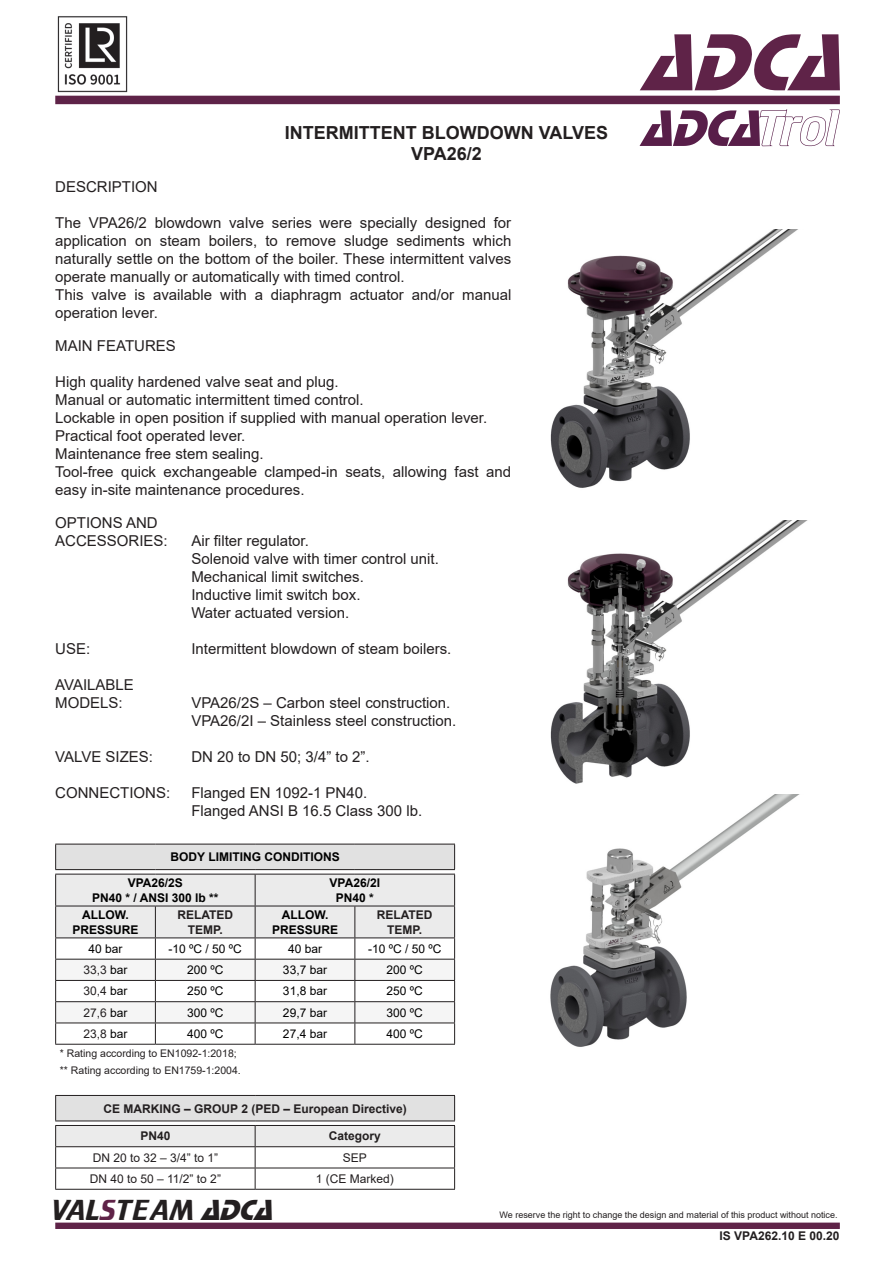
<style>
.page{position:relative;width:893px;height:1263px;background:#fff}
.page>*{position:absolute;margin:0;border:0;box-sizing:border-box;transform-origin:0 0}
.t1{font:italic 84px "Stop D";color:#5f2348}
.t2{font:30px "Trekker";color:#231f20}
.t3{font:700 18px "Arial";color:#231f20}
.t4{font:15px/18px "Arial";color:#231f20}
.t5{font:12px "Arial";color:#000}
.t6{font:700 12px "Arial";color:#231f20}
.t7{font:700 12px "Arial";color:#000}
.t8{font:12px "Arial";color:#231f20}
.t9{font:10.5px "Arial";color:#231f20}
.t10{font:9px "Arial";color:#231f20}
.s1{color:#000}
.s2{color:#5f2348}
.s3{font-family:"Stop D";font-style:italic}
</style>
<div class="page">
<div style="left:55px;top:1222px;width:785px;height:7px;background:#5f2348;border:2px solid #5f2348"></div>
<img style="left:57px;top:16px;width:71px;height:76px">
<div style="left:55px;top:96px;width:785px;height:8px;background:#5e2348"></div>
<hr style="left:55px;top:1189px;width:200px;height:1px;background:#231f20">
<hr style="left:255px;top:1189px;width:200px;height:1px;background:#231f20">
<hr style="left:55px;top:1095px;width:200px;height:1px;background:#231f20">
<hr style="left:255px;top:1095px;width:200px;height:1px;background:#231f20">
<svg style="left:55px;top:1096px;width:400px;height:93px"></svg>
<hr style="left:55px;top:1146px;width:200px;height:1px;background:#231f20">
<hr style="left:255px;top:1146px;width:200px;height:1px;background:#231f20">
<img style="left:550px;top:229px;width:248px;height:259px">
<img style="left:550px;top:794px;width:250px;height:253px">
<svg style="left:55px;top:844px;width:400px;height:200px"></svg>
<hr style="left:55px;top:1044px;width:100px;height:1px;background:#231f20">
<hr style="left:155px;top:1044px;width:100px;height:1px;background:#231f20">
<hr style="left:255px;top:1044px;width:100px;height:1px;background:#231f20">
<hr style="left:355px;top:1044px;width:100px;height:1px;background:#231f20">
<svg style="left:639px;top:109px;width:201px;height:37px"></svg>
<img style="left:550px;top:521px;width:256px;height:263px">
<p class="t3" style="left:285px;top:120px;width:325px">INTERMITTENT BLOWDOWN VALVES</p>
<p class="t3" style="left:411px;top:141px;width:72px">VPA26/2</p>
<p class="t4" style="left:55px;top:178px;width:104px">DESCRIPTION</p>
<p class="t4" style="left:55px;top:214px;width:458px;text-align:justify">The VPA26/2 blowdown valve series were specially designed for application on steam boilers, to remove sludge sediments which naturally settle on the bottom of the boiler. These intermittent valves operate manually or automatically with timed control.</p>
<p class="t4" style="left:55px;top:286px;width:458px">This valve is available with a diaphragm actuator and/or manual operation lever.</p>
<p class="t4" style="left:55px;top:337px;width:122px">MAIN FEATURES</p>
<p class="t4" style="left:55px;top:373px;width:285px">High quality hardened valve seat and plug.</p>
<p class="t4" style="left:55px;top:391px;width:310px">Manual or automatic intermittent timed control.</p>
<p class="t4" style="left:55px;top:409px;width:433px">Lockable in open position if supplied with manual operation lever.</p>
<p class="t4" style="left:55px;top:427px;width:192px">Practical foot operated lever.</p>
<p class="t4" style="left:55px;top:445px;width:210px">Maintenance free stem sealing.</p>
<p class="t4" style="left:55px;top:463px;width:458px">Tool-free quick exchangeable clamped-in seats, allowing fast and easy in-site maintenance procedures.</p>
<p class="t4" style="left:55px;top:514px;width:104px">OPTIONS AND</p>
<p class="t4" style="left:55px;top:532px;width:114px">ACCESSORIES:</p>
<p class="t4" style="left:55px;top:640px;width:37px">USE:</p>
<p class="t4" style="left:55px;top:676px;width:80px">AVAILABLE<br>MODELS:</p>
<p class="t4" style="left:55px;top:748px;width:99px">VALVE SIZES:</p>
<p class="t4" style="left:55px;top:784px;width:117px">CONNECTIONS:</p>
<p class="t4" style="left:191px;top:532px;width:119px">Air filter regulator.</p>
<p class="t4" style="left:191px;top:550px;width:249px">Solenoid valve with timer control unit.</p>
<p class="t4" style="left:191px;top:568px;width:174px">Mechanical limit switches.</p>
<p class="t4" style="left:191px;top:586px;width:171px">Inductive limit switch box.</p>
<p class="t4" style="left:191px;top:604px;width:159px">Water actuated version.</p>
<p class="t4" style="left:191px;top:640px;width:262px">Intermittent blowdown of steam boilers.</p>
<p class="t4" style="left:191px;top:694px;width:261px">VPA26/2S – Carbon steel construction.</p>
<p class="t4" style="left:191px;top:712px;width:266px">VPA26/2I – Stainless steel construction.</p>
<p class="t4" style="left:191px;top:748px;width:180px">DN 20 to DN 50; 3/4” to 2”.</p>
<p class="t4" style="left:191px;top:784px;width:177px">Flanged EN 1092-1 PN40.</p>
<p class="t4" style="left:191px;top:802px;width:232px">Flanged ANSI B 16.5 Class 300 lb.</p>
<p class="t7" style="left:171px;top:848px;width:171px">BODY LIMITING CONDITIONS</p>
<p class="t7" style="left:128px;top:874px;width:57px">VPA26/2S</p>
<p class="t7" style="left:92px;top:889px;width:128px">PN40 * / ANSI 300 lb **</p>
<p class="t7" style="left:330px;top:874px;width:52px">VPA26/2I</p>
<p class="t7" style="left:336px;top:889px;width:40px">PN40 *</p>
<p class="t7" style="left:82px;top:906px;width:48px">ALLOW.</p>
<p class="t7" style="left:73px;top:921px;width:68px">PRESSURE</p>
<p class="t6" style="left:177px;top:906px;width:57px">RELATED</p>
<p class="t6" style="left:188px;top:921px;width:37px">TEMP.</p>
<p class="t7" style="left:282px;top:906px;width:48px">ALLOW.</p>
<p class="t7" style="left:272px;top:921px;width:68px">PRESSURE</p>
<p class="t6" style="left:377px;top:906px;width:57px">RELATED</p>
<p class="t6" style="left:387px;top:921px;width:37px">TEMP.</p>
<p class="t5" style="left:89px;top:940px;width:36px">40 bar</p>
<p class="t5" style="left:169px;top:940px;width:75px">-10 ºC / 50 ºC</p>
<p class="t5" style="left:288px;top:940px;width:36px">40 bar</p>
<p class="t5" style="left:368px;top:940px;width:75px">-10 ºC / 50 ºC</p>
<p class="t8" style="left:84px;top:962px;width:46px">33,3 <span class="s1">bar</span></p>
<p class="t5" style="left:187px;top:962px;width:38px">200 ºC</p>
<p class="t5" style="left:283px;top:962px;width:46px">33,7 bar</p>
<p class="t5" style="left:387px;top:962px;width:38px">200 ºC</p>
<p class="t8" style="left:84px;top:983px;width:46px">30,4 <span class="s1">bar</span></p>
<p class="t5" style="left:187px;top:983px;width:38px">250 ºC</p>
<p class="t5" style="left:283px;top:983px;width:46px">31,8 bar</p>
<p class="t5" style="left:387px;top:983px;width:38px">250 ºC</p>
<p class="t8" style="left:84px;top:1004px;width:46px">27,6 <span class="s1">bar</span></p>
<p class="t5" style="left:187px;top:1004px;width:38px">300 ºC</p>
<p class="t5" style="left:283px;top:1004px;width:46px">29,7 bar</p>
<p class="t5" style="left:387px;top:1004px;width:38px">300 ºC</p>
<p class="t8" style="left:84px;top:1025px;width:46px">23,8 <span class="s1">bar</span></p>
<p class="t5" style="left:187px;top:1025px;width:38px">400 ºC</p>
<p class="t5" style="left:283px;top:1025px;width:46px">27,4 bar</p>
<p class="t5" style="left:387px;top:1025px;width:38px">400 ºC</p>
<p class="t9" style="left:60px;top:1046px;width:178px">* Rating according to EN1092-1:2018;</p>
<p class="t9" style="left:60px;top:1063px;width:182px">** Rating according to EN1759-1:2004.</p>
<p class="t6" style="left:104px;top:1100px;width:305px">CE MARKING – GROUP 2 (PED – European Directive)</p>
<p class="t6" style="left:140px;top:1128px;width:32px">PN40</p>
<p class="t6" style="left:329px;top:1128px;width:54px">Category</p>
<p class="t8" style="left:93px;top:1149px;width:127px">DN 20 to 32 – 3/4” to 1”</p>
<p class="t8" style="left:343px;top:1149px;width:26px">SEP</p>
<p class="t8" style="left:90px;top:1170px;width:133px">DN 40 to 50 – 11/2” to 2”</p>
<p class="t8" style="left:316px;top:1170px;width:80px">1 (CE Marked)</p>
<h1 class="t1" style="left:641px;top:14px;width:227px">ADCA</h1>
<p class="t2" style="left:51px;top:1193px;width:232px">VAL<span class="s2">S</span>TEAM <span class="s3">ADCA</span></p>
<p class="t10" style="left:500px;top:1209px;width:340px">We reserve the right to change the design and material of this product without notice.</p>
<p class="t6" style="left:720px;top:1227px;width:121px">IS VPA262.10 E 00.20</p>
</div>
